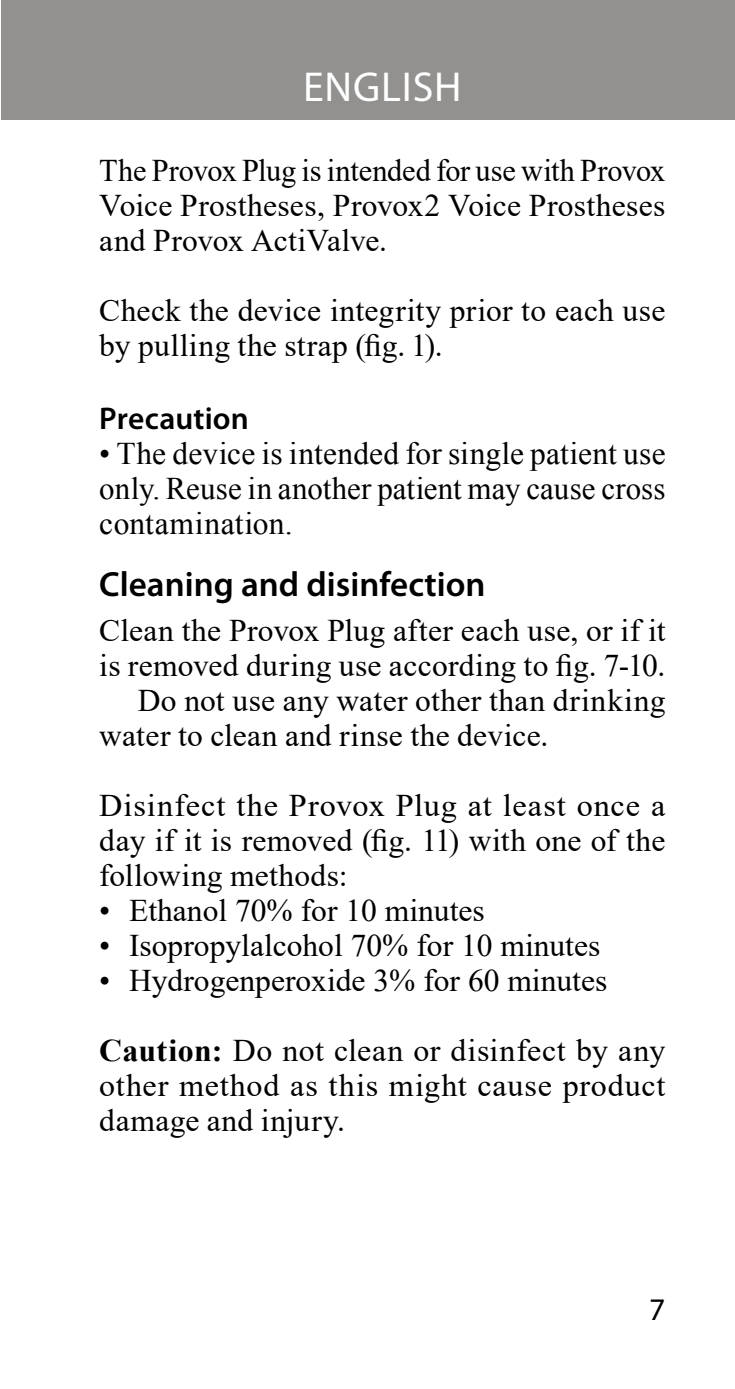
<style>
.page{position:relative;width:735px;height:1389px;background:#fff}
.page>*{position:absolute;margin:0;border:0;box-sizing:border-box;transform-origin:0 0}
.t1{font:42px "Myriad Pro";letter-spacing:.02em;color:#fff}
.t2{font:600 35px "Myriad Pro";color:#000}
.t3{font:31.5px/35px "Times New Roman";letter-spacing:.005em;color:#000;text-align:justify}
.t4{font:31.5px/35px "Times New Roman";letter-spacing:.005em;color:#000;text-align:justify;scale:.96 1}
.t5{font:31.5px/35px "Times New Roman WGL";letter-spacing:.005em;color:#000;text-align:justify}
.t6{font:600 31.5px "Myriad Pro";letter-spacing:.005em;color:#000}
.t7{font:31.5px "Myriad Pro";color:#000}
.s1{font-weight:700}
</style>
<div class="page">
<div style="left:2px;top:0;width:732px;height:119px;background:#93918f"></div>
<h1 class="t1" style="left:303px;top:61px;width:160px">ENGLISH</h1>
<p class="t4" style="left:99px;top:152px;width:591px">The Provox Plug is intended for use with Provox Voice Prostheses, Provox2 Voice Prostheses and Provox ActiValve.</p>
<p class="t3" style="left:99px;top:292px;width:567px">Check the device integrity prior to each use by pulling the strap (fig. 1).</p>
<p class="t6" style="left:99px;top:398px;width:151px">Precaution</p>
<p class="t5" style="left:99px;top:436px;width:567px">• The device is intended for single patient use only. Reuse in another patient may cause cross contamination.</p>
<p class="t2" style="left:99px;top:562px;width:387px">Cleaning and disinfection</p>
<p class="t3" style="left:99px;top:612px;width:567px">Clean the Provox Plug after each use, or if it</p>
<p class="t3" style="left:99px;top:647px;width:567px">is removed during use according to fig. 7-10.</p>
<p class="t3" style="left:138px;top:682px;width:528px">Do not use any water other than drinking</p>
<p class="t3" style="left:99px;top:717px;width:450px">water to clean and rinse the device.</p>
<p class="t3" style="left:99px;top:787px;width:567px">Disinfect the Provox Plug at least once a day if it is removed (fig. 11) with one of the following methods:</p>
<p class="t3" style="left:99px;top:892px;width:386px">• Ethanol 70% for 10 minutes</p>
<p class="t3" style="left:99px;top:927px;width:502px">• Isopropylalcohol 70% for 10 minutes</p>
<p class="t3" style="left:99px;top:962px;width:509px">• Hydrogenperoxide 3% for 60 minutes</p>
<p class="t3" style="left:99px;top:1032px;width:567px"><span class="s1">Caution:</span> Do not clean or disinfect by any other method as this might cause product damage and injury.</p>
<p class="t7" style="left:649px;top:1290px;width:18px">7</p>
</div>
